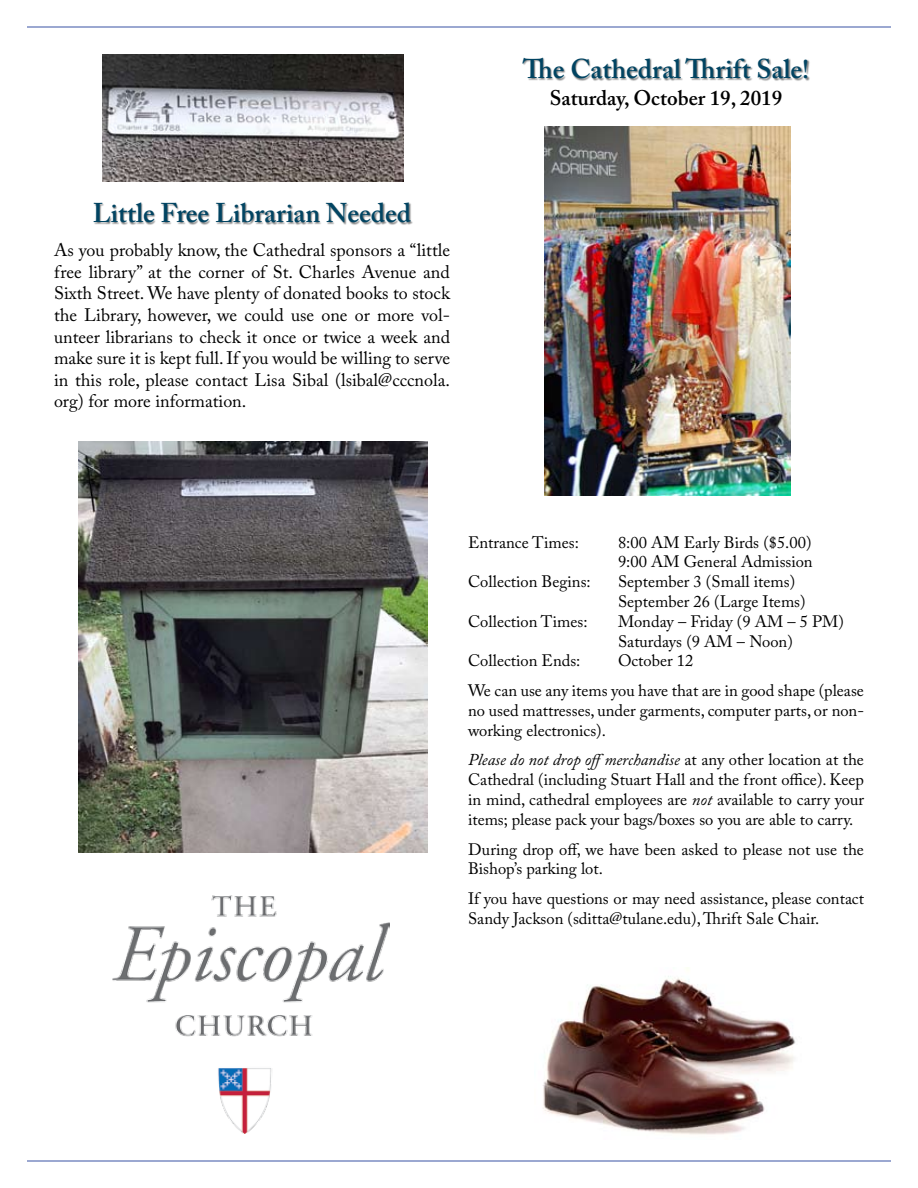
<style>
.page{position:relative;width:918px;height:1188px;background:#fff}
.page>*{position:absolute;margin:0;border:0;box-sizing:border-box;transform-origin:0 0}
.t1{font:600 27px "Adobe Caslon Pro";color:#014462}
.t2{font:600 21px "Adobe Caslon Pro";color:#000}
.t3{font:18px/21.6px "Adobe Caslon Pro";color:#000;text-align:justify}
.t4{font:16.5px/19.8px "Adobe Caslon Pro";color:#000}
.s1{font-style:italic}
</style>
<div class="page">
<hr style="left:27px;top:27px;width:864px;height:1px;background:#3953a4">
<hr style="left:27px;top:1161px;width:864px;height:1px;background:#3953a4">
<img style="left:543px;top:967px;width:253px;height:168px">
<img style="left:544px;top:127px;width:247px;height:368px">
<div style="left:522px;top:58px;width:288px;height:24px;background:#000;opacity:.5"></div>
<img style="left:112px;top:896px;width:278px;height:238px">
<img style="left:102px;top:54px;width:301px;height:127px">
<img style="left:78px;top:441px;width:350px;height:412px">
<div style="left:94px;top:202px;width:320px;height:24px;background:#000;opacity:.5"></div>
<h1 class="t1" style="left:93px;top:197px;width:320px">Little Free Librarian Needed</h1>
<p class="t3" style="left:54px;top:239px;width:398px">As you probably know, the Cathedral sponsors a “little free library” at the corner of St. Charles Avenue and Sixth Street. We have plenty of donated books to stock the Library, however, we could use one or more vol&shy;unteer librarians to check it once or twice a week and make sure it is kept full. If you would be willing to serve in this role, please contact Lisa Sibal (lsibal@cccnola. org) for more information.</p>
<h1 class="t1" style="left:523px;top:53px;width:288px">The Cathedral Thrift Sale!</h1>
<p class="t2" style="left:550px;top:86px;width:234px">Saturday, October 19, 2019</p>
<p class="t4" style="left:468px;top:532px;width:112px">Entrance Times:</p>
<p class="t4" style="left:618px;top:532px;width:196px">8:00 AM Early Birds ($5.00)<br>9:00 AM General Admission</p>
<p class="t4" style="left:468px;top:572px;width:124px">Collection Begins:</p>
<p class="t4" style="left:618px;top:572px;width:189px">September 3 (Small items)<br>September 26 (Large Items)</p>
<p class="t4" style="left:468px;top:611px;width:121px">Collection Times:</p>
<p class="t4" style="left:618px;top:611px;width:227px">Monday – Friday (9 AM – 5 PM)<br>Saturdays (9 AM – Noon)</p>
<p class="t4" style="left:468px;top:651px;width:114px">Collection Ends:</p>
<p class="t4" style="left:468px;top:646px;width:397px;line-height:29.7px;text-indent:150px">October 12<br>We can use any items you have that are in good shape (please</p>
<p class="t4" style="left:468px;top:700px;width:398px">no used mattresses, under garments, computer parts, or non&shy;working electronics).</p>
<p class="t4" style="left:468px;top:750px;width:398px;text-align:justify"><span class="s1">Please do not drop offmerchandise</span> at any other location at the Cathedral (including Stuart Hall and the front office). Keep in mind, cathedral employees are <span class="s1">not</span> available to carry your items; please pack your bags/boxes so you are able to carry.</p>
<p class="t4" style="left:468px;top:839px;width:397px">During drop off, we have been asked to please not use the<br>Bishop’s parking lot.</p>
<p class="t4" style="left:468px;top:888px;width:398px">If you have questions or may need assistance, please contact<br>Sandy Jackson (sditta@tulane.edu), Thrift Sale Chair.</p>
</div>
